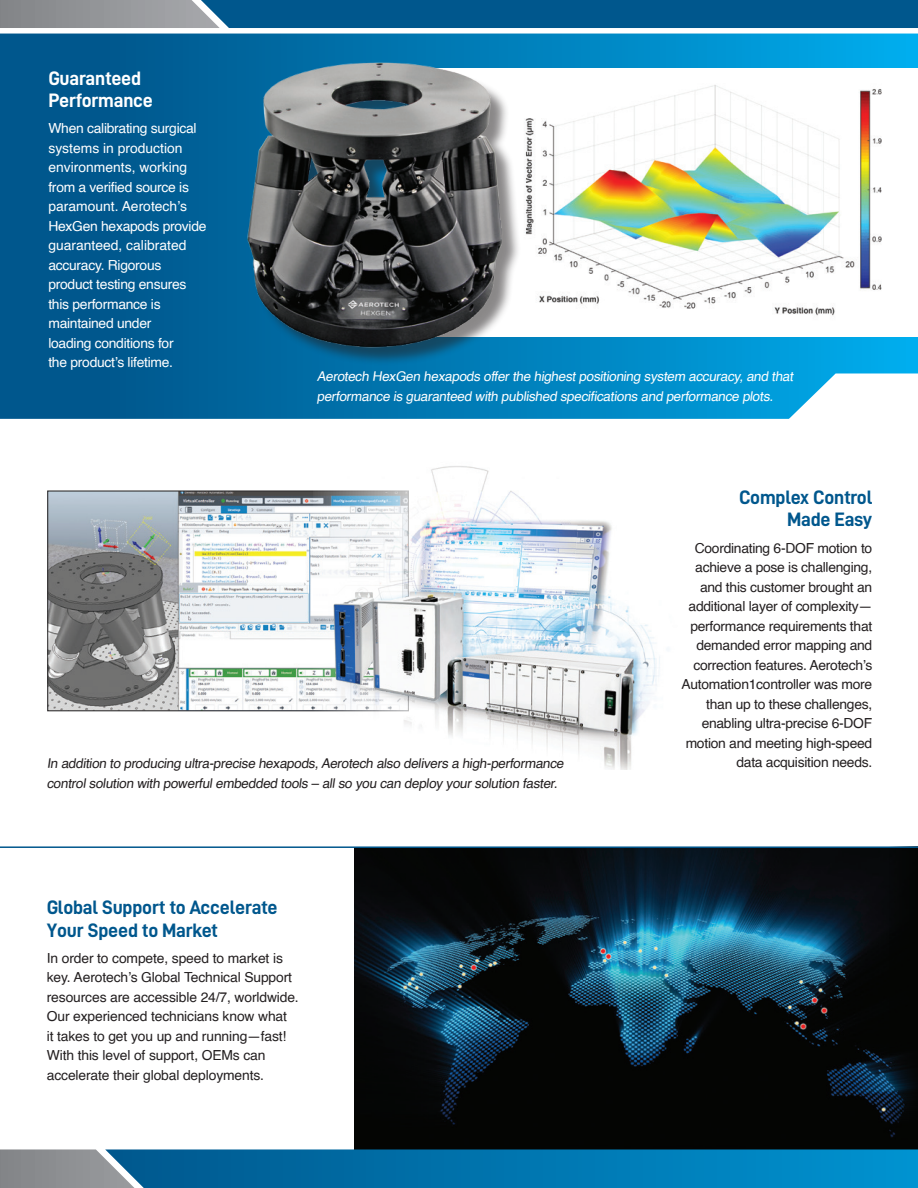
<style>
.page{position:relative;width:918px;height:1188px;background:#fff}
.page>*{position:absolute;margin:0;border:0;box-sizing:border-box;transform-origin:0 0}
.t1{font:19.5px/22.5px "D DIN Bold";letter-spacing:-.01em;color:#00578d}
.t2{font:19.5px/22.5px "D DIN Bold";letter-spacing:-.01em;color:#fff}
.Body_Copy{font:13.8px/19.5px "Helvetica";letter-spacing:-.02em;color:#231f20}
.Body_Copy-2{font:13.8px/19.5px "Helvetica";letter-spacing:-.02em;color:#fff}
.Body_Copy-3{font:13.5px "Helvetica";color:#231f20}
.Body_Copy-4{font:13.5px/19.5px "Helvetica";color:#fff}
</style>
<div class="page">
<svg style="left:0;top:34px;width:918px;height:385px;background:#006ca4"></svg>
<svg style="left:711px;top:374px;width:207px;height:45px"></svg>
<svg style="left:0;top:0;width:918px;height:28px;background:#246690"></svg>
<img style="left:354px;top:848px;width:535px;height:301px">
<img style="left:49px;top:492px;width:265px;height:217px">
<div style="left:889px;top:846px;width:29px;height:303px;background:#040503"></div>
<hr style="left:0;top:846px;width:918px;height:2px;background:#00578d">
<svg style="left:0;top:1149px;width:918px;height:39px;background:#1579ab"></svg>
<img style="left:521px;top:68px;width:397px;height:269px">
<div style="left:250px;top:65px;width:271px;height:301px;background:#231f20;opacity:.53"></div>
<img style="left:239px;top:55px;width:270px;height:300px">
<img style="left:314px;top:484px;width:346px;height:286px">
<p class="t2" style="left:48px;top:66px;width:106px">Guaranteed<br>Performance</p>
<p class="Body_Copy-2" style="left:48px;top:119px;width:160px">When calibrating surgical systems in production environments, working from a verified source is paramount. Aerotech’s<br>HexGen hexapods provide guaranteed, calibrated accuracy. Rigorous product testing ensures this performance is maintained under<br>loading conditions for<br>the product’s lifetime.</p>
<p class="Body_Copy-4" style="left:317px;top:367px;width:481px">Aerotech HexGen hexapods offerthe highestpositioning system accuracy,and that performance is guaranteed with published specifications and performance plots.</p>
<p class="t1" style="left:739px;top:485px;width:135px;text-align:right">Complex Control<br>Made Easy</p>
<p class="Body_Copy" style="left:681px;top:538px;width:192px;text-align:right">Coordinating 6-DOF motion to achieve a pose is challenging, and this customer brought an additional layer of complexity— performance requirements that demanded error mapping and correction features. Aerotech’s<br>Automation1controller was more than up to these challenges, enabling ultra-precise 6-DOF motion and meeting high-speed</p>
<p class="Body_Copy-3" style="left:47px;top:753px;width:522px">In addition to producing ultra-precise hexapods,Aerotech also delivers a high-performance</p>
<p class="Body_Copy" style="left:736px;top:753px;width:137px">data acquisition needs.</p>
<p class="Body_Copy-3" style="left:47px;top:773px;width:515px">controlsolution with powerfulembedded tools – allso you can deploy yoursolution faster.</p>
<p class="t1" style="left:47px;top:896px;width:232px">Global Support to Accelerate<br>Your Speed to Market</p>
<p class="Body_Copy" style="left:47px;top:949px;width:253px">In order to compete, speed to market is key. Aerotech’s Global Technical Support resources are accessible 24/7, worldwide.<br>Our experienced technicians know what<br>it takes to get you up and running—fast!<br>With this level of support, OEMs can accelerate their global deployments.</p>
</div>
